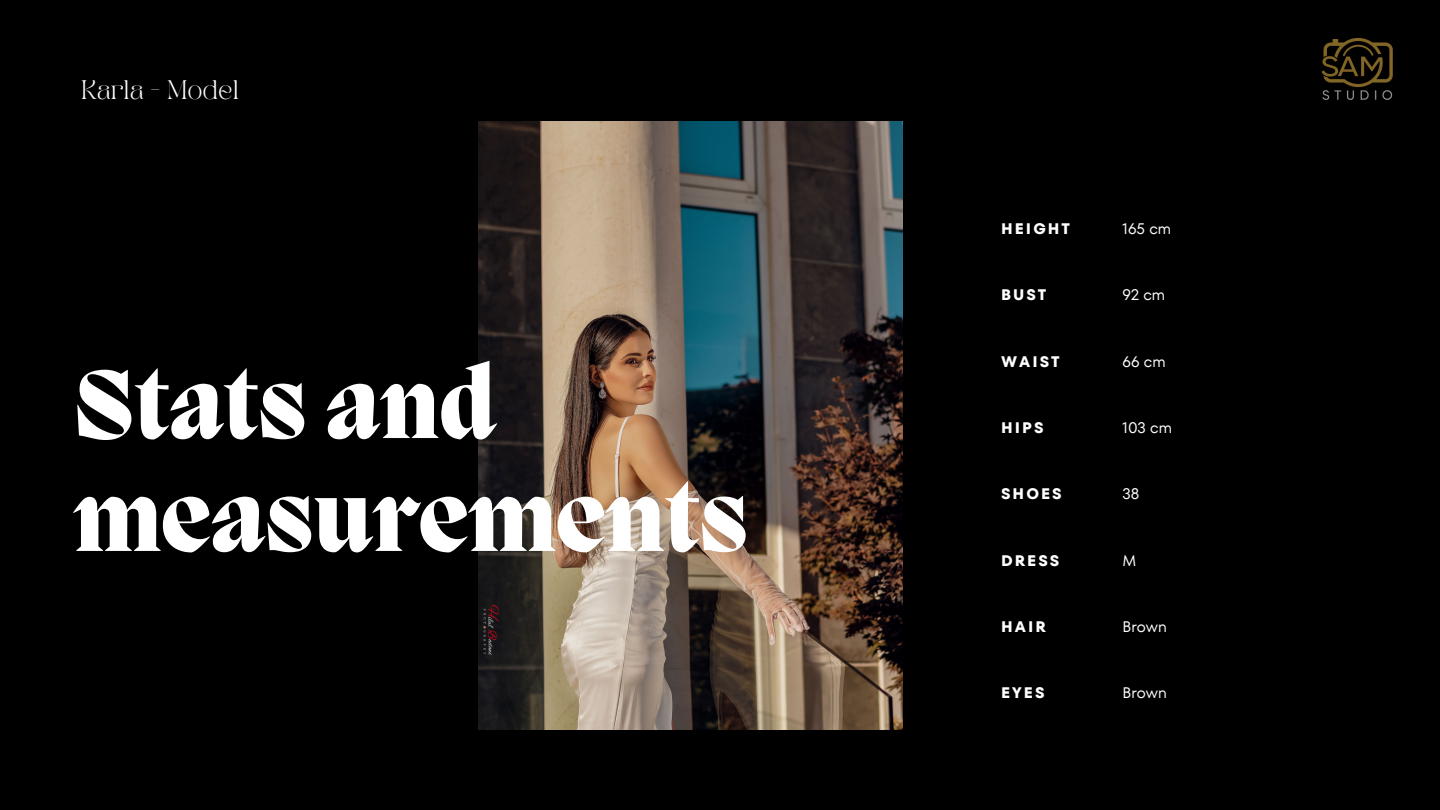
<style>
.page{position:relative;width:1440px;height:810px;background:#000}
.page>*{position:absolute;margin:0;border:0;box-sizing:border-box;transform-origin:0 0}
.t1{font:800 99.3px/112.9px "Migra";color:#fff}
.t2{font:18.8px "TAN PEARL Regular";color:#fff}
.t3{font:700 15.2px "TT Fors";letter-spacing:.135em;color:#fff}
.t4{font:15.2px "TT Fors";color:#fff}
</style>
<div class="page">
<img style="left:1321px;top:38px;width:72px;height:62px">
<img style="left:479px;top:122px;width:423px;height:607px">
<h1 class="t2" style="left:81px;top:80px;width:159px">Karla - Model</h1>
<p class="t1" style="left:73px;top:356px;width:676px">Stats and measurements</p>
<p class="t3" style="left:1001px;top:218px;width:70px">HEIGHT</p>
<h3 class="t4" style="left:1123px;top:218px;width:50px">165 cm</h3>
<p class="t3" style="left:1001px;top:284px;width:47px">BUST</p>
<h3 class="t4" style="left:1123px;top:284px;width:44px">92 cm</h3>
<p class="t3" style="left:1001px;top:351px;width:60px">WAIST</p>
<h3 class="t4" style="left:1123px;top:351px;width:45px">66 cm</h3>
<p class="t3" style="left:1001px;top:417px;width:44px">HIPS</p>
<h3 class="t4" style="left:1123px;top:417px;width:51px">103 cm</h3>
<p class="t3" style="left:1001px;top:483px;width:62px">SHOES</p>
<h3 class="t4" style="left:1123px;top:483px;width:18px">38</h3>
<p class="t3" style="left:1001px;top:550px;width:60px">DRESS</p>
<h3 class="t4" style="left:1123px;top:550px;width:15px">M</h3>
<p class="t3" style="left:1001px;top:616px;width:46px">HAIR</p>
<h3 class="t4" style="left:1123px;top:616px;width:46px">Brown</h3>
<p class="t3" style="left:1001px;top:682px;width:45px">EYES</p>
<p class="t4" style="left:1123px;top:682px;width:46px">Brown</p>
</div>
